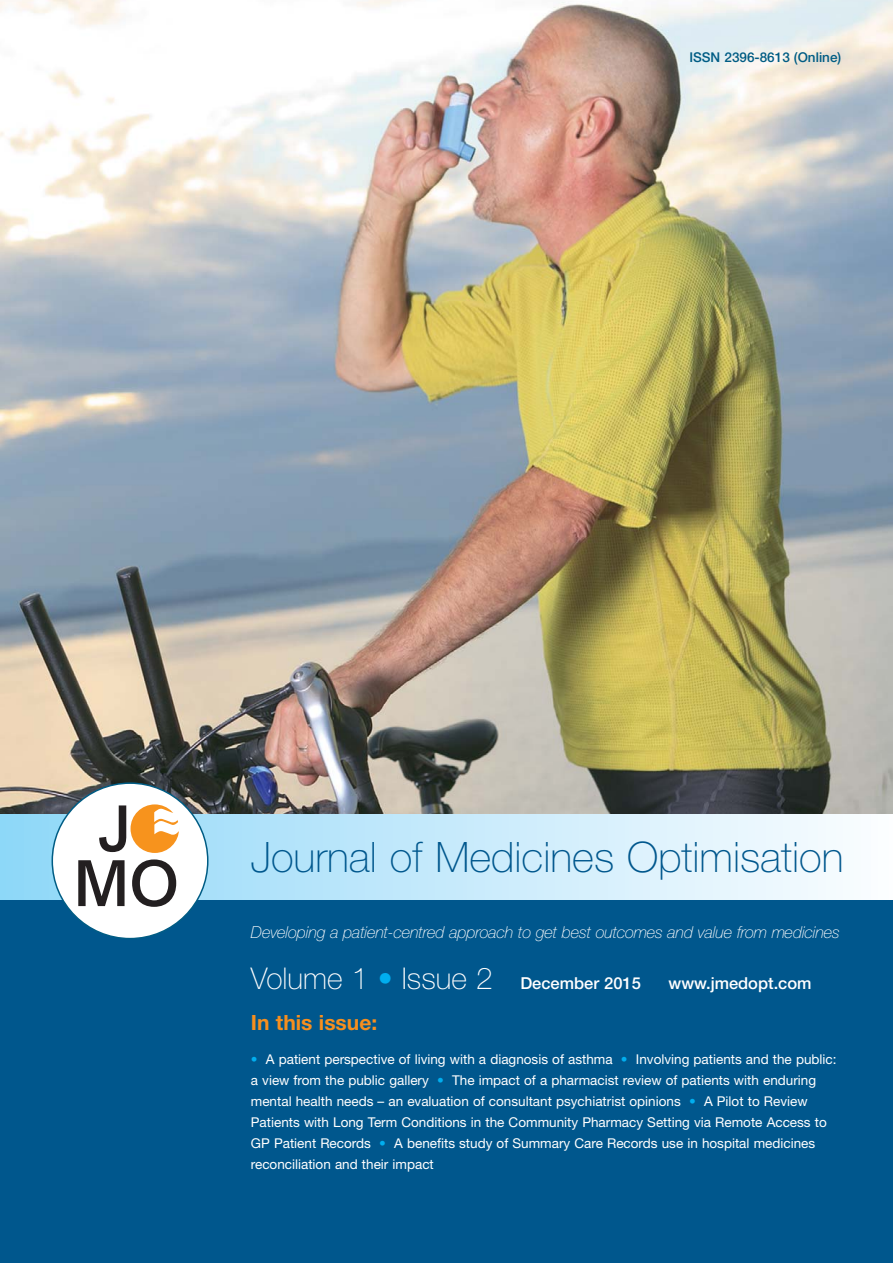
<style>
.page{position:relative;width:893px;height:1263px;background:#fff}
.page>*{position:absolute;margin:0;border:0;box-sizing:border-box;transform-origin:0 0}
.t1{font:100 42px "Helvetica Neue";color:#00578d}
.t2{font:100 30px "Helvetica Neue";color:#fff}
.t3{font:700 21px "Helvetica Neue";color:#f78f1e}
.t4{font:italic 100 16.5px "Helvetica Neue";letter-spacing:-.01em;color:#fff}
.t5{font:500 16.5px "Helvetica Neue";color:#fff}
.t6{font:13.5px/21px "Helvetica Neue";color:#fff}
.t7{font:500 13.5px "Helvetica Neue";color:#005c84}
.s1{color:#00aeef}
.s2{font-weight:500;font-size:16.5px}
</style>
<div class="page">
<img style="left:0;top:0;width:892px;height:1263px">
<p class="t7" style="left:689px;top:53px;width:153px">ISSN 2396-8613 (Online)</p>
<h1 class="t1" style="left:251px;top:842px;width:594px">Journal of Medicines Optimisation</h1>
<p class="t4" style="left:251px;top:926px;width:590px">Developing a patient-centred approach to get best outcomes and value from medicines</p>
<h2 class="t2" style="left:251px;top:968px;width:391px">Volume 1 <span class="s1">•</span> Issue 2 <span class="s2">December 2015</span></h2>
<p class="t5" style="left:668px;top:978px;width:144px">www.jmedopt.com</p>
<h3 class="t3" style="left:251px;top:1015px;width:128px">In this issue:</h3>
<p class="t6" style="left:251px;top:1050px;width:587px"><span class="s1">•</span> A patient perspective of living with a diagnosis of asthma <span class="s1">•</span> Involving patients and the public: a view from the public gallery <span class="s1">•</span> The impact of a pharmacist review of patients with enduring mental health needs – an evaluation of consultant psychiatrist opinions <span class="s1">•</span> A Pilot to Review Patients with Long Term Conditions in the Community Pharmacy Setting via Remote Access to GP Patient Records <span class="s1">•</span> A benefits study of Summary Care Records use in hospital medicines reconciliation and their impact</p>
</div>
